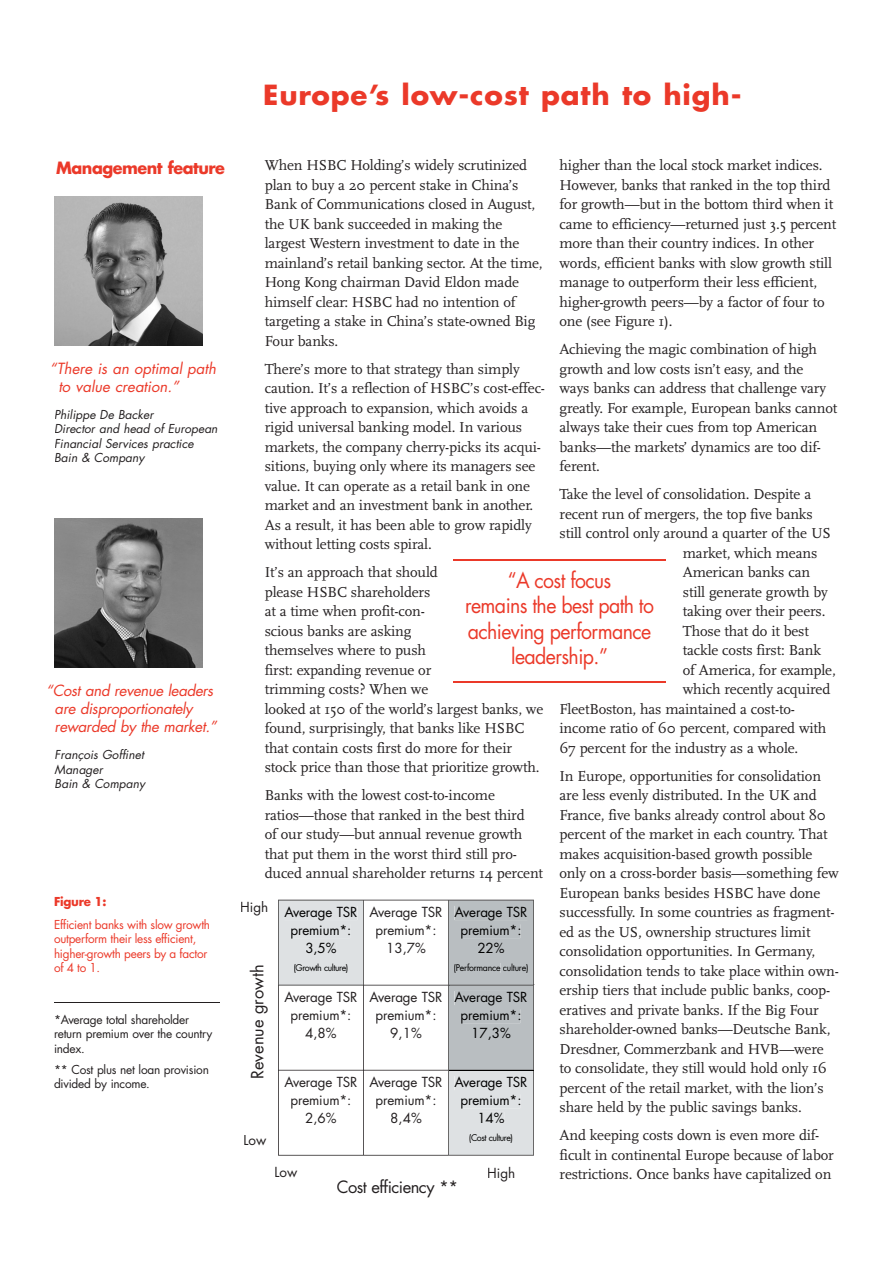
<style>
.page{position:relative;width:893px;height:1263px;background:#fff}
.page>*{position:absolute;margin:0;border:0;box-sizing:border-box;transform-origin:0 0}
.t1{font:700 27px "Futura";letter-spacing:.03em;color:#eb3929}
.t2{font:21px/25.2px "Futura";letter-spacing:-.03em;color:#eb3929;text-align:center;scale:.93 1}
.t3{font:700 16.5px "Futura";letter-spacing:-.03em;color:#eb3929}
.t4{font:16.5px "Futura";letter-spacing:-.03em;color:#231f20}
.t5{font:16.5px "Futura";color:#231f20}
.t6{font:15px/19.5px "Scala";letter-spacing:-.01em;color:#231f20}
.t7{font:italic 15px/18px "Futura";letter-spacing:-.02em;color:#eb3929}
.t8{font:italic 15px/18px "Futura";color:#eb3929}
.t9{font:13.5px/18px "Futura";letter-spacing:-.01em;color:#231f20;text-align:center}
.t10{font:13.5px/18px "Futura";letter-spacing:-.01em;color:#000;text-align:center}
.t11{font:italic 12px/14.4px "Futura";color:#231f20}
.t12{font:12px/14.4px "Futura";letter-spacing:-.02em;color:#231f20}
.t13{font:12px/14.4px "Futura";letter-spacing:-.02em;color:#eb3929}
.t14{font:700 12px "Futura";letter-spacing:-.02em;color:#eb3929}
.t15{font:9px "Futura";letter-spacing:-.05em;color:#000}
.t16{font:9px "Futura";letter-spacing:-.03em;color:#000}
</style>
<div class="page">
<img style="left:54px;top:196px;width:149px;height:149px">
<img style="left:54px;top:519px;width:149px;height:149px">
<hr style="left:453px;top:559px;width:213px;height:2px;background:#eb3929">
<hr style="left:453px;top:681px;width:213px;height:1px;background:#eb3929">
<svg style="left:278px;top:900px;width:256px;height:255px"></svg>
<svg style="left:448px;top:900px;width:86px;height:171px;background:#b3b7ba"></svg>
<div style="left:284px;top:906px;width:73px;height:14px;background:#dee1e3"></div>
<div style="left:291px;top:924px;width:59px;height:14px;background:#dee1e3"></div>
<div style="left:306px;top:942px;width:30px;height:13px;background:#dee1e3"></div>
<div style="left:294px;top:963px;width:54px;height:10px;background:#dee1e3"></div>
<div style="left:455px;top:906px;width:72px;height:14px;background:#b9bec1"></div>
<div style="left:461px;top:924px;width:59px;height:14px;background:#b9bec1"></div>
<div style="left:478px;top:942px;width:26px;height:11px;background:#b9bec1"></div>
<div style="left:454px;top:963px;width:46px;height:10px;background:#b9bec1"></div>
<div style="left:503px;top:963px;width:25px;height:10px;background:#b9bec1"></div>
<div style="left:455px;top:991px;width:72px;height:14px;background:#b9bec1"></div>
<div style="left:461px;top:1009px;width:59px;height:14px;background:#b9bec1"></div>
<div style="left:473px;top:1027px;width:38px;height:13px;background:#b9bec1"></div>
<div style="left:455px;top:1076px;width:72px;height:14px;background:#dee1e3"></div>
<div style="left:461px;top:1094px;width:59px;height:14px;background:#dee1e3"></div>
<div style="left:480px;top:1112px;width:24px;height:11px;background:#dee1e3"></div>
<div style="left:470px;top:1133px;width:42px;height:10px;background:#dee1e3"></div>
<hr style="left:54px;top:1002px;width:165px;height:1px;background:#231f20">
<h1 class="t1" style="left:263px;top:77px;width:480px">Europe’s low-cost path to high-</h1>
<p class="t3" style="left:56px;top:156px;width:170px">Management feature</p>
<p class="t8" style="left:58px;top:359px;width:159px;text-indent:-9px">“There is an optimal path to value creation.”</p>
<p class="t11" style="left:54px;top:407px;width:165px">Philippe De Backer<br>Director and head of European<br>Financial Services practice<br>Bain &amp; Company</p>
<p class="t7" style="left:55px;top:682px;width:163px;text-indent:-9px">“Cost and revenue leaders are disproportionately rewarded by the market.”</p>
<p class="t11" style="left:55px;top:747px;width:92px">François Goffinet<br>Manager<br>Bain &amp; Company</p>
<p class="t14" style="left:54px;top:893px;width:54px">Figure 1:</p>
<p class="t13" style="left:54px;top:917px;width:158px">Efficient banks with slow growth outperform their less efficient, higher-growth peers by a factor of 4 to 1.</p>
<p class="t12" style="left:54px;top:1012px;width:160px">*Average total shareholder return premium over the country index.</p>
<p class="t12" style="left:54px;top:1062px;width:156px">** Cost plus net loan provision divided by income.</p>
<p class="t6" style="left:560px;top:156px;width:278px">higher than the local stock market indices.<br>However, banks that ranked in the top third for growth—but in the bottom third when it came to efficiency—returned just 3.5 percent more than their country indices. In other words, efficient banks with slow growth still manage to outperform their less efficient, higher-growth peers—by a factor of four to one (see Figure 1).</p>
<p class="t6" style="left:560px;top:340px;width:279px">Achieving the magic combination of high growth and low costs isn’t easy, and the<br>ways banks can address that challenge vary greatly. For example, European banks cannot always take their cues from top American banks—the markets’ dynamics are too dif&shy;ferent.</p>
<p class="t6" style="left:560px;top:485px;width:253px">Take the level of consolidation. Despite a</p>
<p class="t6" style="left:560px;top:504px;width:255px">recent run of mergers, the top five banks</p>
<p class="t6" style="left:560px;top:524px;width:273px">still control only around a quarter of the US</p>
<p class="t6" style="left:683px;top:543px;width:136px">market, which means</p>
<p class="t6" style="left:683px;top:563px;width:129px">American banks can</p>
<p class="t6" style="left:683px;top:582px;width:146px">still generate growth by</p>
<p class="t6" style="left:683px;top:602px;width:144px">taking over their peers.</p>
<p class="t6" style="left:683px;top:621px;width:128px">Those that do it best</p>
<p class="t6" style="left:683px;top:641px;width:140px">tackle costs first: Bank</p>
<p class="t6" style="left:683px;top:660px;width:154px">of America, for example,</p>
<p class="t6" style="left:683px;top:680px;width:149px">which recently acquired</p>
<p class="t6" style="left:560px;top:699px;width:237px">FleetBoston, has maintained a cost-to-</p>
<p class="t6" style="left:560px;top:719px;width:268px">income ratio of 60 percent, compared with</p>
<p class="t6" style="left:560px;top:738px;width:240px">67 percent for the industry as a whole.</p>
<p class="t6" style="left:560px;top:766px;width:281px">In Europe, opportunities for consolidation are less evenly distributed. In the UK and France, five banks already control about 80 percent of the market in each country. That makes acquisition-based growth possible only on a cross-border basis—something few European banks besides HSBC have done successfully. In some countries as fragment&shy;ed as the US, ownership structures limit consolidation opportunities. In Germany, consolidation tends to take place within own&shy;ership tiers that include public banks, coop&shy;eratives and private banks. If the Big Four shareholder-owned banks—Deutsche Bank, Dresdner, Commerzbank and HVB—were to consolidate, they still would hold only 16 percent of the retail market, with the lion’s share held by the public savings banks.</p>
<p class="t6" style="left:560px;top:1126px;width:276px">And keeping costs down is even more dif&shy;ficult in continental Europe because of labor restrictions. Once banks have capitalized on</p>
<p class="t6" style="left:265px;top:156px;width:279px">When HSBC Holding’s widely scrutinized plan to buy a 20 percent stake in China’s Bank of Communications closed in August, the UK bank succeeded in making the largest Western investment to date in the mainland’s retail banking sector. At the time, Hong Kong chairman David Eldon made himself clear: HSBC had no intention of targeting a stake in China’s state-owned Big Four banks.</p>
<p class="t6" style="left:265px;top:359px;width:282px">There’s more to that strategy than simply caution. It’s a reflection of HSBC’s cost-effec&shy;tive approach to expansion, which avoids a rigid universal banking model. In various markets, the company cherry-picks its acqui&shy;sitions, buying only where its managers see value. It can operate as a retail bank in one market and an investment bank in another.<br>As a result, it has been able to grow rapidly without letting costs spiral.</p>
<p class="t6" style="left:265px;top:563px;width:280px">It’s an approach that should<br>please HSBC shareholders<br>at a time when profit-con-<br>scious banks are asking<br>themselves where to push<br>first: expanding revenue or<br>trimming costs? When we<br>looked at 150 of the world’s largest banks, we found, surprisingly, that banks like HSBC that contain costs first do more for their stock price than those that prioritize growth.</p>
<p class="t6" style="left:265px;top:786px;width:280px">Banks with the lowest cost-to-income ratios—those that ranked in the best third<br>of our study—but annual revenue growth that put them in the worst third still pro&shy;duced annual shareholder returns 14 percent</p>
<h2 class="t2" style="left:465px;top:568px;width:205px">“A cost focus<br>remains the best path to achieving performance leadership.”</h2>
<p class="t9" style="left:240px;top:898px;width:30px">High</p>
<p class="t10" style="left:284px;top:903px;width:74px">Average TSR premium*:<br>3,5%</p>
<p class="t15" style="left:293px;top:961px;width:56px">(Growth culture)</p>
<p class="t9" style="left:369px;top:903px;width:74px">Average TSR premium*:<br>13,7%</p>
<p class="t10" style="left:454px;top:903px;width:74px">Average TSR premium*:<br>22%</p>
<p class="t16" style="left:454px;top:961px;width:76px">(Performance culture)</p>
<p class="t5" style="left:247px;top:1079px;width:116px;rotate:-90deg">Revenue growth</p>
<p class="t9" style="left:284px;top:988px;width:74px">Average TSR premium*:<br>4,8%</p>
<p class="t9" style="left:369px;top:988px;width:74px">Average TSR premium*:<br>9,1%</p>
<p class="t10" style="left:454px;top:988px;width:74px">Average TSR premium*:<br>17,3%</p>
<p class="t9" style="left:284px;top:1073px;width:74px">Average TSR premium*:<br>2,6%</p>
<p class="t9" style="left:369px;top:1073px;width:74px">Average TSR premium*:<br>8,4%</p>
<p class="t10" style="left:454px;top:1073px;width:74px">Average TSR premium*:<br>14%</p>
<p class="t15" style="left:469px;top:1131px;width:46px">(Cost culture)</p>
<p class="t9" style="left:243px;top:1131px;width:24px">Low</p>
<p class="t9" style="left:274px;top:1163px;width:24px">Low</p>
<p class="t9" style="left:487px;top:1164px;width:30px">High</p>
<p class="t4" style="left:337px;top:1176px;width:123px">Cost efficiency **</p>
</div>
